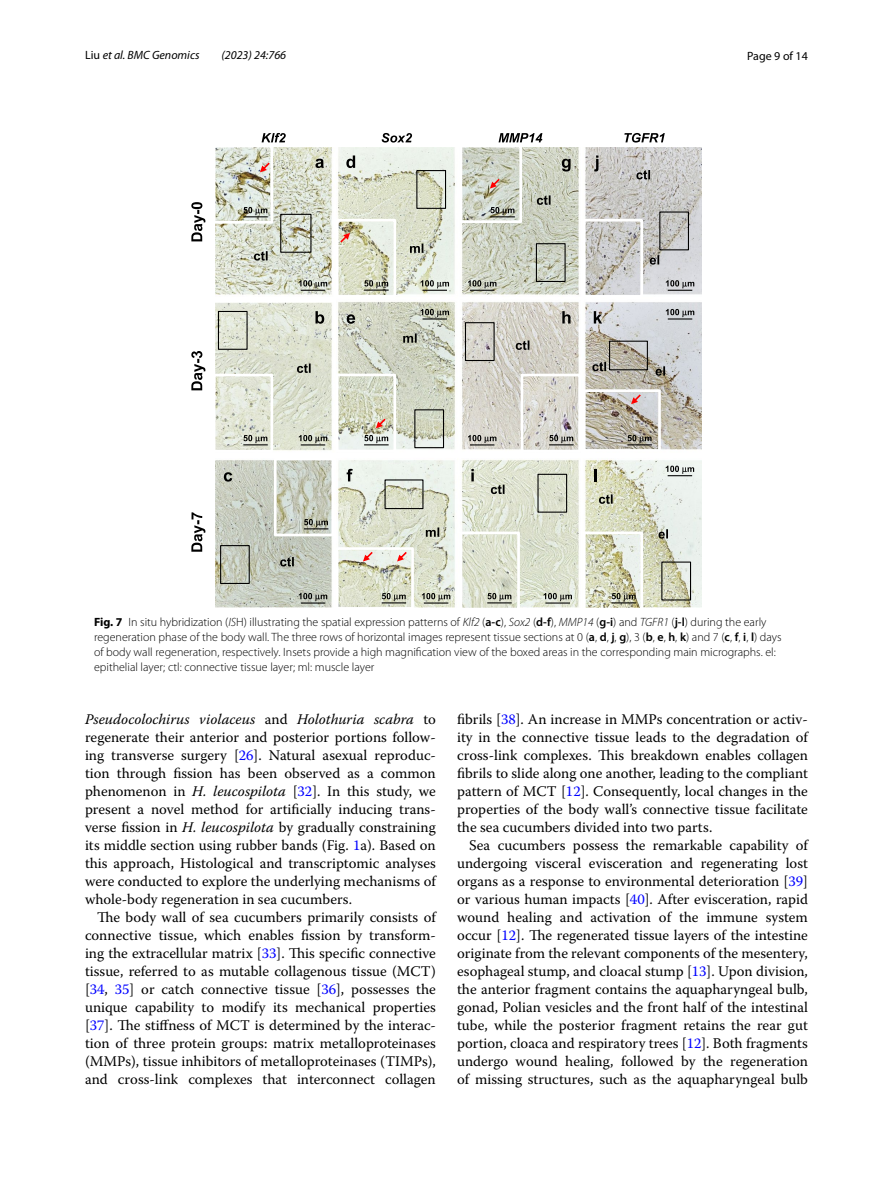
<style>
.page{position:relative;width:893px;height:1187px;background:#fff}
.page>*{position:absolute;margin:0;border:0;box-sizing:border-box;transform-origin:0 0}
.t1{font:14.7px/18px "Warnock Pro";color:#000;text-align:justify}
.t2{font:300 12px/15px "Myriad Pro";color:#000}
.t3{font:italic 12px "Myriad Pro";color:#000}
.t4{font:12px "Myriad Pro";color:#000}
.s1{font-style:normal}
.s2{font-weight:700}
.s3{font-style:italic}
.s4{font-weight:600}
.s5{color:#00f}
</style>
<div class="page">
<img style="left:215px;top:147px;width:487px;height:461px">
<svg style="left:262px;top:133px;width:403px;height:9px"></svg>
<div style="left:280px;top:214px;width:31px;height:39px;border:1px solid #000"></div>
<div style="left:213px;top:145px;width:60px;height:79px;border:3px solid #fff"></div>
<svg style="left:299px;top:280px;width:28px;height:11px"></svg>
<svg style="left:243px;top:207px;width:25px;height:10px"></svg>
<div style="left:218px;top:311px;width:30px;height:39px;border:1px solid #000"></div>
<div style="left:213px;top:374px;width:60px;height:78px;border:3px solid #fff"></div>
<div style="left:220px;top:545px;width:30px;height:39px;border:1px solid #000"></div>
<div style="left:274px;top:457px;width:60px;height:79px;border:3px solid #fff"></div>
<div style="left:661px;top:561px;width:30px;height:39px;border:1px solid #000"></div>
<div style="left:583px;top:531px;width:60px;height:79px;border:3px solid #fff"></div>
<div style="left:609px;top:340px;width:39px;height:30px;border:1px solid #000"></div>
<div style="left:583px;top:389px;width:78px;height:63px;border:3px solid #fff"></div>
<div style="left:659px;top:211px;width:30px;height:39px;border:1px solid #000"></div>
<div style="left:583px;top:219px;width:60px;height:79px;border:3px solid #fff"></div>
<svg style="left:191px;top:202px;width:14px;height:39px"></svg>
<svg style="left:191px;top:351px;width:14px;height:200px"></svg>
<svg style="left:260px;top:162px;width:10px;height:10px"></svg>
<svg style="left:631px;top:394px;width:10px;height:10px"></svg>
<svg style="left:315px;top:159px;width:9px;height:9px"></svg>
<svg style="left:315px;top:311px;width:9px;height:13px"></svg>
<svg style="left:594px;top:155px;width:4px;height:16px"></svg>
<svg style="left:594px;top:311px;width:8px;height:12px"></svg>
<svg style="left:594px;top:469px;width:3px;height:12px"></svg>
<svg style="left:224px;top:472px;width:8px;height:9px"></svg>
<svg style="left:658px;top:529px;width:10px;height:9px"></svg>
<svg style="left:656px;top:366px;width:9px;height:10px"></svg>
<svg style="left:650px;top:255px;width:9px;height:10px"></svg>
<svg style="left:297px;top:363px;width:14px;height:10px"></svg>
<svg style="left:636px;top:170px;width:14px;height:9px"></svg>
<svg style="left:280px;top:557px;width:14px;height:9px"></svg>
<svg style="left:592px;top:362px;width:14px;height:9px"></svg>
<svg style="left:254px;top:251px;width:14px;height:9px"></svg>
<svg style="left:599px;top:494px;width:14px;height:10px"></svg>
<svg style="left:299px;top:435px;width:28px;height:10px"></svg>
<svg style="left:299px;top:593px;width:28px;height:10px"></svg>
<svg style="left:243px;top:435px;width:25px;height:10px"></svg>
<svg style="left:304px;top:519px;width:24px;height:10px"></svg>
<svg style="left:364px;top:280px;width:25px;height:10px"></svg>
<div style="left:416px;top:170px;width:30px;height:39px;border:1px solid #000"></div>
<div style="left:336px;top:219px;width:60px;height:79px;border:3px solid #fff"></div>
<svg style="left:340px;top:233px;width:10px;height:9px"></svg>
<svg style="left:346px;top:155px;width:9px;height:13px"></svg>
<svg style="left:410px;top:243px;width:13px;height:10px"></svg>
<svg style="left:421px;top:280px;width:28px;height:11px"></svg>
<svg style="left:666px;top:280px;width:28px;height:11px"></svg>
<svg style="left:666px;top:309px;width:28px;height:10px"></svg>
<svg style="left:666px;top:465px;width:28px;height:11px"></svg>
<div style="left:414px;top:409px;width:30px;height:39px;border:1px solid #000"></div>
<div style="left:336px;top:373px;width:60px;height:79px;border:3px solid #fff"></div>
<svg style="left:376px;top:418px;width:10px;height:10px"></svg>
<svg style="left:347px;top:314px;width:8px;height:10px"></svg>
<svg style="left:403px;top:333px;width:14px;height:10px"></svg>
<svg style="left:421px;top:309px;width:28px;height:10px"></svg>
<svg style="left:364px;top:435px;width:25px;height:10px"></svg>
<div style="left:465px;top:322px;width:30px;height:39px;border:1px solid #000"></div>
<div style="left:521px;top:373px;width:60px;height:79px;border:3px solid #fff"></div>
<svg style="left:562px;top:311px;width:8px;height:12px"></svg>
<svg style="left:516px;top:340px;width:13px;height:10px"></svg>
<svg style="left:468px;top:435px;width:28px;height:10px"></svg>
<svg style="left:549px;top:435px;width:25px;height:10px"></svg>
<svg style="left:627px;top:435px;width:25px;height:10px"></svg>
<div style="left:385px;top:479px;width:38px;height:30px;border:1px solid #000"></div>
<div style="left:336px;top:547px;width:78px;height:62px;border:3px solid #fff"></div>
<svg style="left:363px;top:552px;width:10px;height:9px"></svg>
<svg style="left:397px;top:552px;width:10px;height:9px"></svg>
<svg style="left:347px;top:469px;width:6px;height:12px"></svg>
<svg style="left:426px;top:527px;width:13px;height:9px"></svg>
<svg style="left:422px;top:593px;width:28px;height:10px"></svg>
<svg style="left:382px;top:593px;width:24px;height:10px"></svg>
<div style="left:537px;top:473px;width:30px;height:39px;border:1px solid #000"></div>
<div style="left:459px;top:531px;width:61px;height:79px;border:3px solid #fff"></div>
<svg style="left:471px;top:469px;width:3px;height:12px"></svg>
<svg style="left:491px;top:484px;width:13px;height:10px"></svg>
<svg style="left:543px;top:593px;width:29px;height:10px"></svg>
<svg style="left:487px;top:593px;width:25px;height:10px"></svg>
<svg style="left:612px;top:593px;width:24px;height:10px"></svg>
<div style="left:536px;top:243px;width:30px;height:39px;border:1px solid #000"></div>
<div style="left:459px;top:145px;width:63px;height:78px;border:3px solid #fff"></div>
<svg style="left:490px;top:179px;width:10px;height:9px"></svg>
<svg style="left:562px;top:159px;width:9px;height:12px"></svg>
<svg style="left:537px;top:195px;width:14px;height:10px"></svg>
<svg style="left:468px;top:280px;width:28px;height:11px"></svg>
<svg style="left:490px;top:207px;width:25px;height:10px"></svg>
<p class="t3" style="left:85px;top:48px;width:116px"><span class="s1">Liu</span> et al. BMC Genomics</p>
<p class="t3" style="left:221px;top:48px;width:66px">(2023) 24:766</p>
<p class="t4" style="left:747px;top:48px;width:62px">Page 9 of 14</p>
<p class="t2" style="left:94px;top:614px;width:689px"><span class="s2">Fig. 7</span> In situ hybridization (<span class="s3">IS</span>H) illustrating the spatial expression patterns of <span class="s3">Klf2</span> (<span class="s4">a-c</span>), <span class="s3">Sox2</span> (<span class="s4">d-f</span>), <span class="s3">MMP14</span> (<span class="s4">g-i</span>) and <span class="s3">TGFR1</span> (<span class="s4">j-l</span>) during the early regeneration phase of the body wall. The three rows of horizontal images represent tissue sections at 0 (<span class="s4">a</span>, <span class="s4">d</span>, <span class="s4">j</span>, <span class="s4">g</span>), 3 (<span class="s4">b</span>, <span class="s4">e</span>, <span class="s4">h</span>, <span class="s4">k</span>) and 7 (<span class="s4">c</span>, <span class="s4">f</span>, <span class="s4">i</span>, <span class="s4">l</span>) days of body wall regeneration, respectively. Insets provide a high magnification view of the boxed areas in the corresponding main micrographs. el: epithelial layer; ctl: connective tissue layer; ml: muscle layer</p>
<p class="t1" style="left:85px;top:710px;width:352px"><span class="s3">Pseudocolochirus violaceus</span> and <span class="s3">Holothuria scabra</span> to regenerate their anterior and posterior portions follow&shy;ing transverse surgery [<span class="s5">26</span>]. Natural asexual reproduc&shy;tion through fission has been observed as a common phenomenon in <span class="s3">H. leucospilota</span> [<span class="s5">32</span>]. In this study, we present a novel method for artificially inducing trans&shy;verse fission in <span class="s3">H. leucospilota</span> by gradually constraining its middle section using rubber bands (Fig. <span class="s5">1</span>a). Based on this approach, Histological and transcriptomic analyses were conducted to explore the underlying mechanisms of whole-body regeneration in sea cucumbers.</p>
<p class="t1" style="left:85px;top:908px;width:352px;text-indent:12px">The body wall of sea cucumbers primarily consists of connective tissue, which enables fission by transform&shy;ing the extracellular matrix [<span class="s5">33</span>]. This specific connective tissue, referred to as mutable collagenous tissue (MCT) [<span class="s5">34</span>, <span class="s5">35</span>] or catch connective tissue [<span class="s5">36</span>], possesses the unique capability to modify its mechanical properties [<span class="s5">37</span>]. The stiffness of MCT is determined by the interac&shy;tion of three protein groups: matrix metalloproteinases (MMPs), tissue inhibitors of metalloproteinases (TIMPs), and cross-link complexes that interconnect collagen</p>
<p class="t1" style="left:457px;top:710px;width:352px">fibrils [<span class="s5">38</span>]. An increase in MMPs concentration or activ&shy;ity in the connective tissue leads to the degradation of cross-link complexes. This breakdown enables collagen fibrils to slide along one another, leading to the compliant pattern of MCT [<span class="s5">12</span>]. Consequently, local changes in the properties of the body wall’s connective tissue facilitate the sea cucumbers divided into two parts.</p>
<p class="t1" style="left:457px;top:836px;width:352px;text-indent:12px">Sea cucumbers possess the remarkable capability of undergoing visceral evisceration and regenerating lost organs as a response to environmental deterioration [<span class="s5">39</span>] or various human impacts [<span class="s5">40</span>]. After evisceration, rapid wound healing and activation of the immune system occur [<span class="s5">12</span>]. The regenerated tissue layers of the intestine originate from the relevant components of the mesentery, esophageal stump, and cloacal stump [<span class="s5">13</span>]. Upon division, the anterior fragment contains the aquapharyngeal bulb, gonad, Polian vesicles and the front half of the intestinal tube, while the posterior fragment retains the rear gut portion, cloaca and respiratory trees [<span class="s5">12</span>]. Both fragments undergo wound healing, followed by the regeneration of missing structures, such as the aquapharyngeal bulb</p>
</div>
